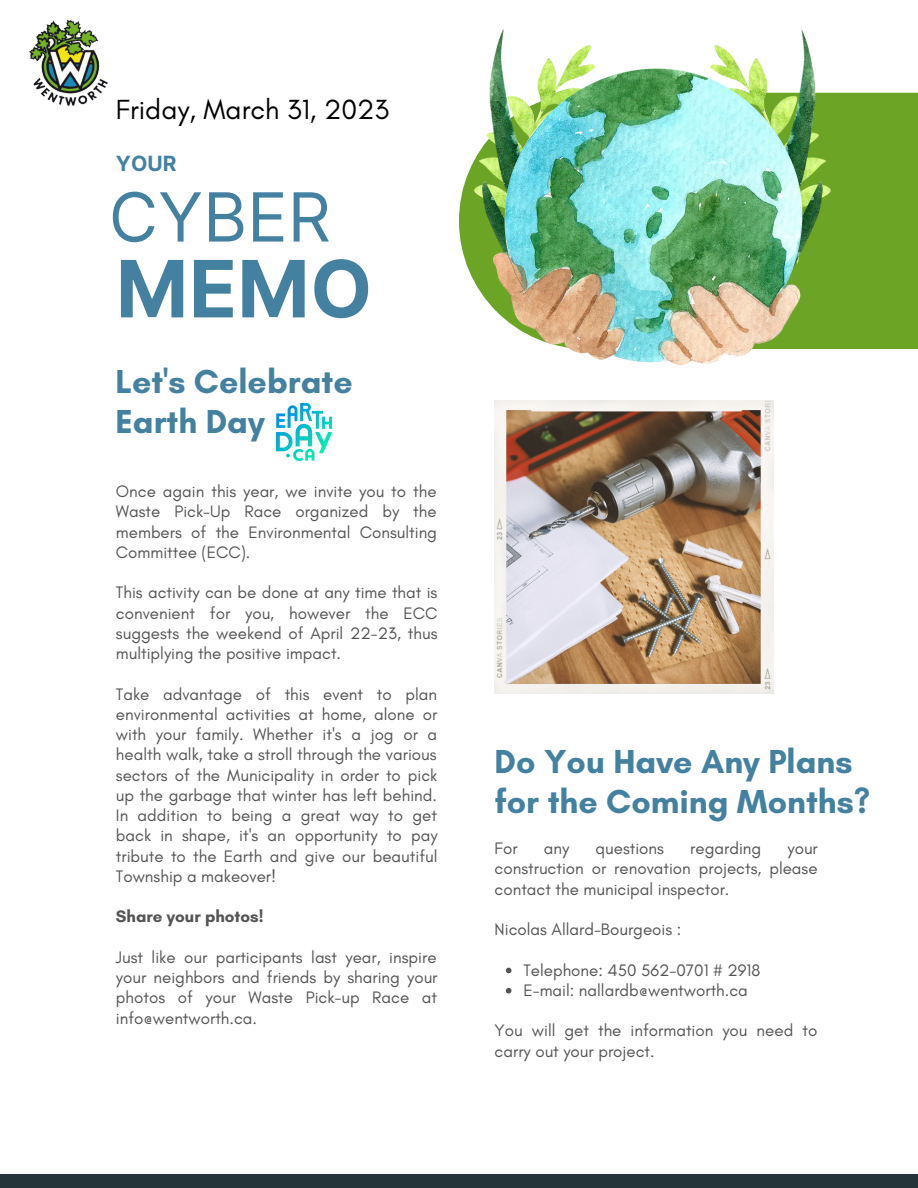
<style>
.page{position:relative;width:918px;height:1188px;background:#fff}
.page>*{position:absolute;margin:0;border:0;box-sizing:border-box;transform-origin:0 0}
.t1{font:700 79.05px "Inter";color:#4481a1}
.t2{font:67.8px "Inter";color:#4481a1}
.t3{font:700 33.9px/40.2px "Glacial Indifference";color:#4481a1}
.t4{font:28.2px "Glacial Indifference";color:#000}
.t5{font:700 21px "Inter";color:#4481a1}
.t6{font:16.95px/20.2px "Glacial Indifference";color:#545454;text-align:justify}
.t7{font:700 16.95px "Glacial Indifference";color:#545454}
</style>
<div class="page">
<svg style="left:459px;top:93px;width:459px;height:256px;background:#7bad3c"></svg>
<img style="left:475px;top:29px;width:355px;height:336px">
<img style="left:495px;top:400px;width:279px;height:294px">
<div style="left:0;top:1174px;width:918px;height:14px;background:#253439"></div>
<img style="left:277px;top:404px;width:55px;height:56px">
<svg style="left:506px;top:968px;width:6px;height:5px"></svg>
<svg style="left:506px;top:988px;width:6px;height:6px"></svg>
<img style="left:29px;top:19px;width:79px;height:87px">
<h3 class="t4" style="left:116px;top:92px;width:275px">Friday, March 31, 2023</h3>
<p class="t5" style="left:116px;top:150px;width:62px">YOUR</p>
<h2 class="t2" style="left:109px;top:176px;width:224px">CYBER</h2>
<h1 class="t1" style="left:116px;top:241px;width:258px">MEMO</h1>
<h3 class="t3" style="left:115px;top:361px;width:239px">Let's Celebrate<br>Earth Day</h3>
<p class="t6" style="left:116px;top:481px;width:323px">Once again this year, we invite you to the Waste Pick-Up Race organized by the members of the Environmental Consulting Committee (ECC).</p>
<p class="t6" style="left:116px;top:582px;width:323px">This activity can be done at any time that is convenient for you, however the ECC suggests the weekend of April 22-23, thus multiplying the positive impact.</p>
<p class="t6" style="left:116px;top:684px;width:323px">Take advantage of this event to plan environmental activities at home, alone or with your family. Whether it's a jog or a health walk, take a stroll through the various sectors of the Municipality in order to pick up the garbage that winter has left behind.<br>In addition to being a great way to get back in shape, it's an opportunity to pay tribute to the Earth and give our beautiful Township a makeover!</p>
<p class="t7" style="left:116px;top:906px;width:149px">Share your photos!</p>
<p class="t6" style="left:116px;top:947px;width:323px">Just like our participants last year, inspire your neighbors and friends by sharing your photos of your Waste Pick-up Race at info@wentworth.ca.</p>
<h3 class="t3" style="left:495px;top:741px;width:377px">Do You Have Any Plans for the Coming Months?</h3>
<p class="t6" style="left:495px;top:838px;width:25px">For</p>
<p class="t6" style="left:544px;top:838px;width:27px">any</p>
<p class="t6" style="left:596px;top:838px;width:70px">questions</p>
<p class="t6" style="left:690px;top:838px;width:73px">regarding</p>
<p class="t6" style="left:495px;top:838px;width:325px;text-indent:293px">your construction or renovation projects, please contact the municipal inspector.</p>
<p class="t6" style="left:495px;top:919px;width:188px">Nicolas Allard-Bourgeois :</p>
<p class="t6" style="left:523px;top:959px;width:238px">Telephone: 450 562-0701 # 2918<br>E-mail: nallardb@wentworth.ca</p>
<p class="t6" style="left:495px;top:1020px;width:324px">You will get the information you need to carry out your project.</p>
</div>
